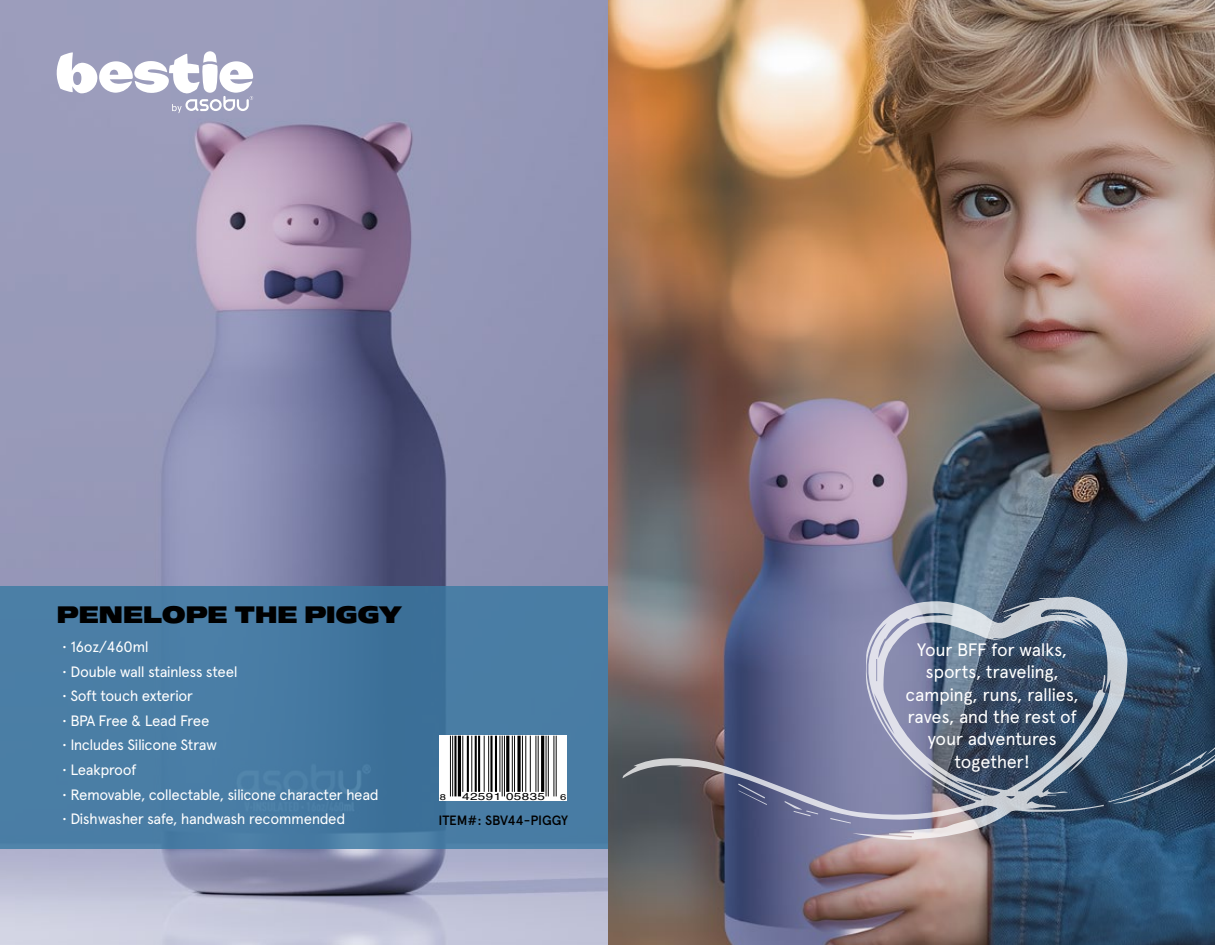
<style>
.page{position:relative;width:1215px;height:945px;background:#fff}
.page>*{position:absolute;margin:0;border:0;box-sizing:border-box;transform-origin:0 0}
.t1{font:900 22.2px "Mattone";color:#000}
.t2{font:18px/22.4px "Apercu Pro";letter-spacing:-.02em;color:#fff;text-align:center}
.t3{font:15px "Apercu Pro";letter-spacing:-.035em;color:#fff}
.t4{font:500 13.5px "Apercu Pro";letter-spacing:-.01em;color:#000}
.t5{font:10.2px "Helvetica";letter-spacing:.025em;color:#000;scale:1.33 1}
.t6{font:8.4px "Helvetica";color:#000;scale:1.33 1}
</style>
<div class="page">
<img style="left:0;top:0;width:1215px;height:945px">
<svg style="left:623px;top:596px;width:506px;height:244px;background:#6b7289"></svg>
<svg style="left:1108px;top:726px;width:107px;height:80px;background:#2e4761"></svg>
<svg style="left:738px;top:784px;width:29px;height:21px"></svg>
<svg style="left:830px;top:818px;width:21px;height:5px"></svg>
<svg style="left:784px;top:801px;width:34px;height:15px"></svg>
<div style="left:0;top:586px;width:608px;height:263px;background:linear-gradient(to right,#4a7ea5,#4478a0)"></div>
<svg style="left:440px;top:735px;width:127px;height:66px"></svg>
<hr style="left:556px;top:736px;width:1px;height:60px;background:#000">
<hr style="left:553px;top:736px;width:1px;height:60px;background:#000">
<hr style="left:548px;top:736px;width:1px;height:60px;background:#000">
<hr style="left:546px;top:736px;width:1px;height:60px;background:#000">
<hr style="left:541px;top:736px;width:3px;height:56px;background:#000">
<hr style="left:538px;top:736px;width:1px;height:56px;background:#000">
<hr style="left:535px;top:736px;width:1px;height:56px;background:#000">
<hr style="left:530px;top:736px;width:1px;height:56px;background:#000">
<hr style="left:525px;top:736px;width:1px;height:56px;background:#000">
<hr style="left:522px;top:736px;width:1px;height:56px;background:#000">
<svg style="left:517px;top:736px;width:4px;height:56px"></svg>
<hr style="left:514px;top:736px;width:1px;height:56px;background:#000">
<hr style="left:512px;top:736px;width:1px;height:56px;background:#000">
<hr style="left:506px;top:736px;width:3px;height:56px;background:#000">
<hr style="left:504px;top:736px;width:1px;height:60px;background:#000">
<hr style="left:502px;top:736px;width:1px;height:60px;background:#000">
<hr style="left:499px;top:736px;width:1px;height:56px;background:#000">
<hr style="left:495px;top:736px;width:2px;height:56px;background:#000">
<hr style="left:490px;top:736px;width:3px;height:56px;background:#000">
<hr style="left:488px;top:736px;width:1px;height:56px;background:#000">
<hr style="left:484px;top:736px;width:1px;height:56px;background:#000">
<hr style="left:478px;top:736px;width:2px;height:56px;background:#000">
<hr style="left:475px;top:736px;width:2px;height:56px;background:#000">
<hr style="left:471px;top:736px;width:1px;height:56px;background:#000">
<hr style="left:467px;top:736px;width:2px;height:56px;background:#000">
<hr style="left:462px;top:736px;width:1px;height:56px;background:#000">
<hr style="left:458px;top:736px;width:3px;height:60px;background:#000">
<hr style="left:454px;top:736px;width:3px;height:60px;background:#000">
<hr style="left:452px;top:736px;width:1px;height:60px;background:#000">
<hr style="left:450px;top:736px;width:1px;height:60px;background:#000">
<svg style="left:55px;top:51px;width:198px;height:62px"></svg>
<h1 class="t1" style="left:57px;top:599px;width:347px">PENELOPE THE PIGGY</h1>
<p class="t3" style="left:62px;top:635px;width:88px">• 16oz/460ml</p>
<p class="t3" style="left:62px;top:660px;width:177px">• Double wall stainless steel</p>
<p class="t3" style="left:62px;top:685px;width:132px">• Soft touch exterior</p>
<p class="t3" style="left:62px;top:709px;width:149px">• BPA Free &amp; Lead Free</p>
<p class="t3" style="left:62px;top:734px;width:156px">• Includes Silicone Straw</p>
<p class="t3" style="left:62px;top:759px;width:76px">• Leakproof</p>
<p class="t3" style="left:62px;top:783px;width:318px">• Removable, collectable, silicone character head</p>
<p class="t3" style="left:62px;top:808px;width:285px">• Dishwasher safe, handwash recommended</p>
<p class="t6" style="left:440px;top:790px;width:6px">8</p>
<p class="t5" style="left:462px;top:788px;width:64px">42591 05835</p>
<p class="t6" style="left:560px;top:790px;width:6px">6</p>
<p class="t4" style="left:438px;top:810px;width:131px">ITEM#: SBV44-PIGGY</p>
<p class="t2" style="left:906px;top:637px;width:175px">Your BFF for walks, sports, traveling, camping, runs, rallies, raves, and the rest of your adventures together!</p>
</div>
